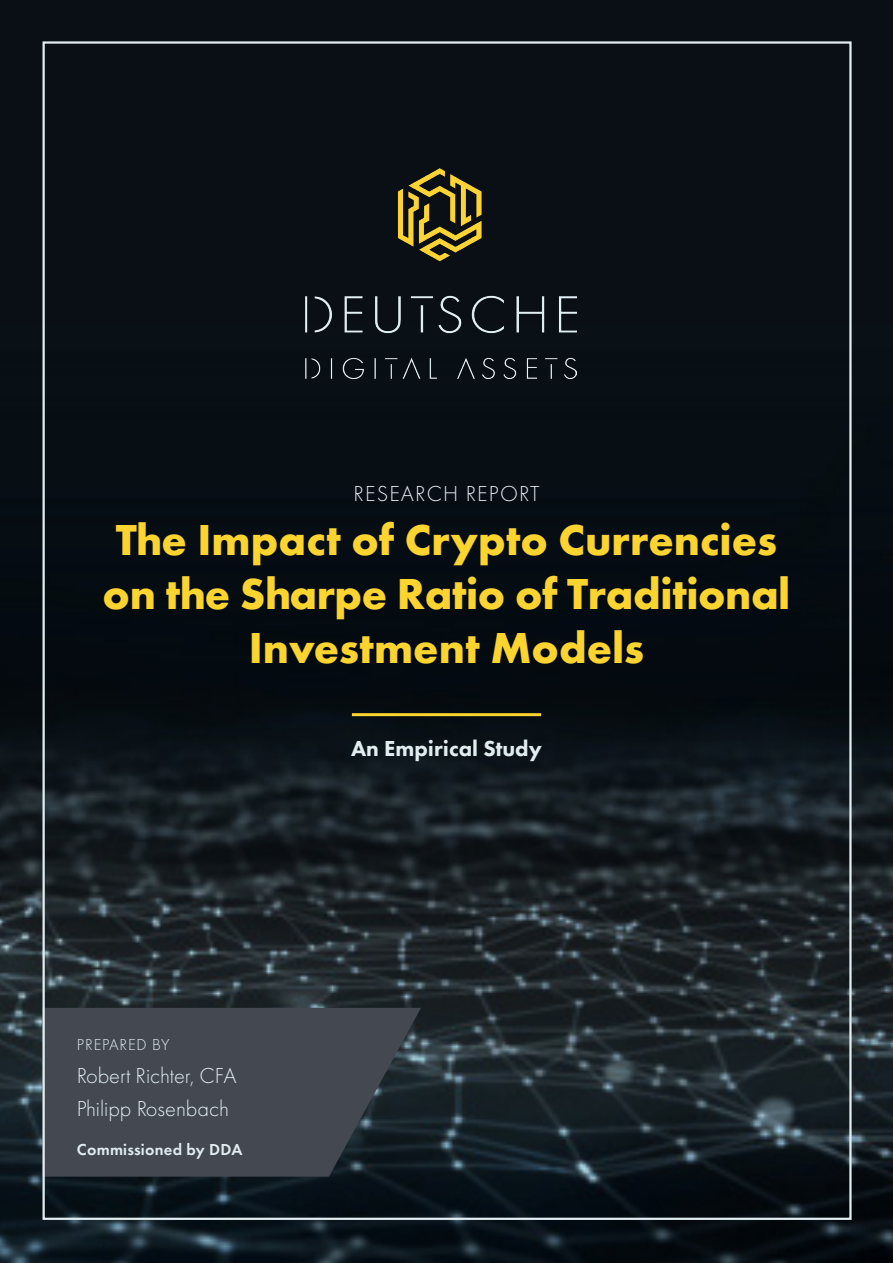
<style>
.page{position:relative;width:893px;height:1263px;background:#fff}
.page>*{position:absolute;margin:0;border:0;box-sizing:border-box;transform-origin:0 0}
.t1{font:700 45px/54px "Futura PT";color:#fcd430;text-align:center}
.t2{font:300 22.5px/33px "Futura PT";color:#e1edf1}
.t3{font:800 22.5px "Futura PT";color:#e1edf1}
.t4{font:300 22.5px "Futura PT";letter-spacing:.05em;color:#e1edf1}
.t5{font:600 16.5px "Futura PT";letter-spacing:.015em;color:#e1edf1}
.t6{font:300 16.5px "Futura PT";letter-spacing:.05em;color:#e1edf1}
</style>
<div class="page">
<img style="left:0;top:0;width:893px;height:1263px">
<svg style="left:42px;top:1008px;width:379px;height:169px;background:#3f444d"></svg>
<hr style="left:352px;top:713px;width:189px;height:3px;background:#fcd430">
<img style="left:305px;top:169px;width:272px;height:210px">
<p class="t4" style="left:353px;top:480px;width:188px">RESEARCH REPORT</p>
<p class="t1" style="left:103px;top:512px;width:689px">The Impact of Crypto Currencies on the Sharpe Ratio of Traditional<br>Investment Models</p>
<p class="t3" style="left:351px;top:734px;width:192px">An Empirical Study</p>
<p class="t6" style="left:77px;top:1035px;width:94px">PREPARED BY</p>
<p class="t2" style="left:77px;top:1059px;width:161px">Robert Richter, CFA<br>Philipp Rosenbach</p>
<p class="t5" style="left:77px;top:1139px;width:167px">Commissioned by DDA</p>
</div>
